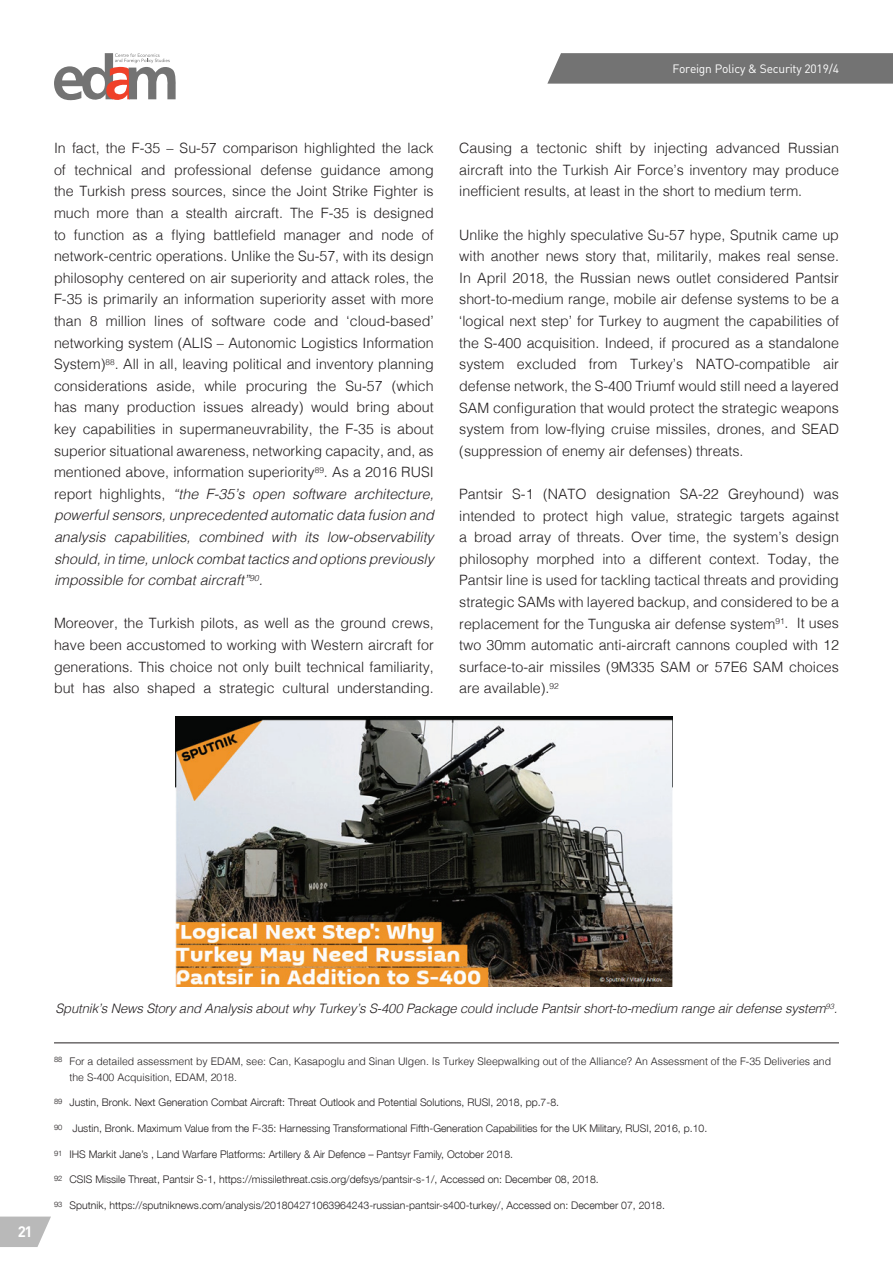
<style>
.page{position:relative;width:893px;height:1263px;background:#fff}
.page>*{position:absolute;margin:0;border:0;box-sizing:border-box;transform-origin:0 0}
.t1{font:700 15px "DIN";color:#fff}
.t2{font:300 14.25px/21.6px "Helvetica";color:#231f20;text-align:justify}
.t3{font:italic 300 13.05px "Helvetica";letter-spacing:-.01em;color:#231f20}
.t4{font:12px "DIN";letter-spacing:-.02em;color:#fff}
.t5{font:300 10.5px "Helvetica Neue LT Pro";color:#231f20}
.t6{font:300 10.5px/16.2px "Helvetica";color:#231f20}
.t7{font:300 7.5px "Helvetica Neue LT Pro";color:#231f20}
.s1{font-style:italic}
</style>
<div class="page">
<svg style="left:0;top:1216px;width:51px;height:31px;background:#c3c3c3"></svg>
<svg style="left:547px;top:53px;width:346px;height:31px;background:#787878"></svg>
<svg style="left:54px;top:53px;width:122px;height:48px"></svg>
<hr style="left:54px;top:1042px;width:785px;height:1px;background:#231f20">
<img style="left:176px;top:716px;width:496px;height:271px">
<p class="t4" style="left:672px;top:61px;width:168px">Foreign Policy &amp; Security 2019/4</p>
<p class="t2" style="left:54px;top:136px;width:381px">In fact, the F-35 – Su-57 comparison highlighted the lack of technical and professional defense guidance among the Turkish press sources, since the Joint Strike Fighter is much more than a stealth aircraft. The F-35 is designed to function as a flying battlefield manager and node of network-centric operations. Unlike the Su-57, with its design philosophy centered on air superiority and attack roles, the F-35 is primarily an information superiority asset with more than 8 million lines of software code and ‘cloud-based’ networking system (ALIS – Autonomic Logistics Information System)<sup>88</sup>. All in all, leaving political and inventory planning considerations aside, while procuring the Su-57 (which has many production issues already) would bring about key capabilities in supermaneuvrability, the F-35 is about superior situational awareness, networking capacity, and, as mentioned above, information superiority<sup>89</sup>. As a 2016 RUSI report highlights, <span class="s1">“the F-35’s open software architecture, powerful sensors, unprecedented automatic data fusion and analysis capabilities, combined with its low-observability should, in time, unlock combat tactics and options previously impossible for combat aircraft”</span><sup>90</sup><span class="s1">.</span></p>
<p class="t2" style="left:54px;top:612px;width:381px">Moreover, the Turkish pilots, as well as the ground crews, have been accustomed to working with Western aircraft for generations. This choice not only built technical familiarity, but has also shaped a strategic cultural understanding.</p>
<p class="t2" style="left:459px;top:136px;width:381px">Causing a tectonic shift by injecting advanced Russian aircraft into the Turkish Air Force’s inventory may produce inefficient results, at least in the short to medium term.</p>
<p class="t2" style="left:459px;top:223px;width:381px">Unlike the highly speculative Su-57 hype, Sputnik came up with another news story that, militarily, makes real sense.<br>In April 2018, the Russian news outlet considered Pantsir short-to-medium range, mobile air defense systems to be a ‘logical next step’ for Turkey to augment the capabilities of the S-400 acquisition. Indeed, if procured as a standalone system excluded from Turkey’s NATO-compatible air defense network, the S-400 Triumf would still need a layered SAM configuration that would protect the strategic weapons system from low-flying cruise missiles, drones, and SEAD (suppression of enemy air defenses) threats.</p>
<p class="t2" style="left:459px;top:482px;width:381px">Pantsir S-1 (NATO designation SA-22 Greyhound) was intended to protect high value, strategic targets against a broad array of threats. Over time, the system’s design philosophy morphed into a different context. Today, the Pantsir line is used for tackling tactical threats and providing strategic SAMs with layered backup, and considered to be a replacement for the Tunguska air defense system<sup>91</sup>. It uses two 30mm automatic anti-aircraft cannons coupled with 12 surface-to-air missiles (9M335 SAM or 57E6 SAM choices are available).<sup>92</sup></p>
<p class="t1" style="left:18px;top:1222px;width:16px">21</p>
<p class="t3" style="left:55px;top:997px;width:783px">Sputnik’s News Story and Analysis about why Turkey’s S-400 Package could include Pantsir short-to-medium range air defense system<sup>93</sup>.</p>
<p class="t6" style="left:70px;top:1052px;width:763px">For a detailed assessment by EDAM, see: Can, Kasapoglu and Sinan Ulgen. Is Turkey Sleepwalking out of the Alliance? An Assessment of the F-35 Deliveries and the S-400 Acquisition, EDAM, 2018.</p>
<p class="t5" style="left:70px;top:1096px;width:491px">Justin, Bronk. Next Generation Combat Aircraft: Threat Outlook and Potential Solutions, RUSI, 2018, pp.7-8.</p>
<p class="t5" style="left:72px;top:1122px;width:636px">Justin, Bronk. Maximum Value from the F-35: Harnessing Transformational Fifth-Generation Capabilities for the UK Military, RUSI, 2016, p.10.</p>
<p class="t7" style="left:54px;top:1055px;width:10px">88</p>
<p class="t7" style="left:54px;top:1097px;width:10px">89</p>
<p class="t7" style="left:54px;top:1123px;width:10px">90</p>
<p class="t7" style="left:54px;top:1148px;width:10px">91</p>
<p class="t5" style="left:70px;top:1147px;width:445px">IHS Markit Jane’s , Land Warfare Platforms: Artillery &amp; Air Defence – Pantsyr Family, October 2018.</p>
<p class="t5" style="left:70px;top:1173px;width:531px">CSIS Missile Threat, Pantsir S-1, https://missilethreat.csis.org/defsys/pantsir-s-1/, Accessed on: December 08, 2018.</p>
<p class="t5" style="left:70px;top:1199px;width:597px">Sputnik, https://sputniknews.com/analysis/201804271063964243-russian-pantsir-s400-turkey/, Accessed on: December 07, 2018.</p>
<p class="t7" style="left:54px;top:1174px;width:10px">92</p>
<p class="t7" style="left:54px;top:1199px;width:10px">93</p>
</div>
